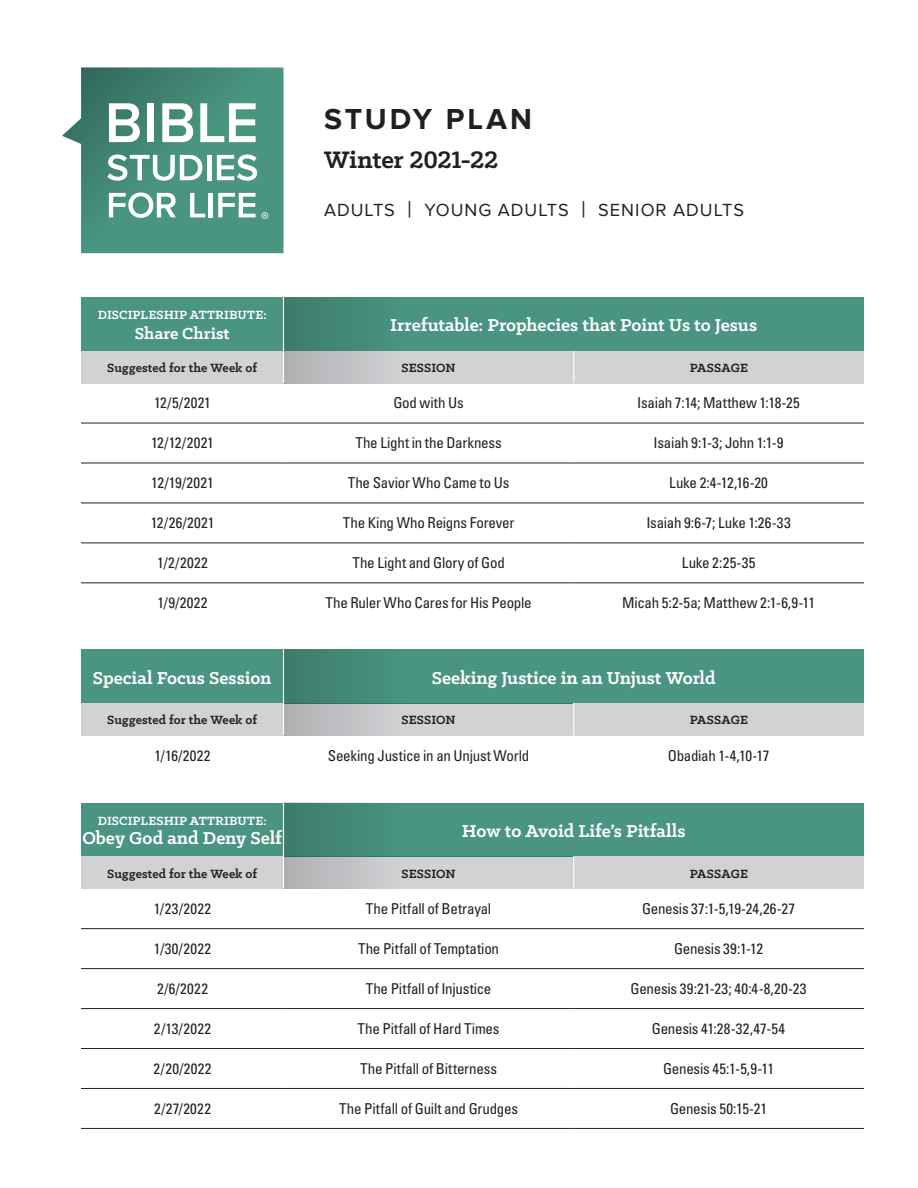
<style>
.page{position:relative;width:918px;height:1188px;background:#fff}
.page>*{position:absolute;margin:0;border:0;box-sizing:border-box;transform-origin:0 0}
.t1{font:700 30px "Proxima Nova";letter-spacing:.095em;color:#231f20}
.t2{font:700 27px "Klinic Slab";letter-spacing:-.01em;color:#231f20}
.DP_Sub_2{font:700 19.5px "Klinic Slab";color:#fff}
.t3{font:18.3px "Proxima Nova";letter-spacing:.055em;color:#231f20}
.DP_Sub_2-2{font:700 18px "Klinic Slab";color:#fff}
.DP_Body_3{font:condensed 15px "Univers LT Std";letter-spacing:-.015em;color:#231f20}
.DP_Sub_2-3{font:700 13.5px "Klinic Slab";letter-spacing:.005em;color:#231f20}
.DP_Sub_2-4{font:700 13.5px "Klinic Slab";letter-spacing:.005em;color:#fff}
.s1{font-size:23.25px}
</style>
<div class="page">
<svg style="left:62px;top:68px;width:222px;height:185px"></svg>
<div style="left:284px;top:297px;width:580px;height:54px;background:#49957f"></div>
<div style="left:284px;top:803px;width:580px;height:54px;background:#49957f"></div>
<div style="left:81px;top:297px;width:203px;height:54px;background:#49957f"></div>
<div style="left:81px;top:803px;width:203px;height:54px;background:#49957f"></div>
<div style="left:81px;top:351px;width:203px;height:32px;background:#d1d2d4"></div>
<div style="left:81px;top:857px;width:203px;height:32px;background:#d1d2d4"></div>
<div style="left:284px;top:351px;width:290px;height:32px;background:linear-gradient(to right,#babcbe,#d9dadc)"></div>
<div style="left:284px;top:857px;width:290px;height:32px;background:linear-gradient(to right,#babcbe,#d9dadc)"></div>
<div style="left:574px;top:351px;width:290px;height:32px;background:#d1d2d4"></div>
<div style="left:574px;top:857px;width:290px;height:32px;background:#d1d2d4"></div>
<hr style="left:81px;top:423px;width:203px;height:1px;background:#231f20">
<hr style="left:284px;top:423px;width:289px;height:1px;background:#231f20">
<hr style="left:573px;top:423px;width:291px;height:1px;background:#231f20">
<hr style="left:81px;top:463px;width:203px;height:1px;background:#231f20">
<hr style="left:284px;top:463px;width:289px;height:1px;background:#231f20">
<hr style="left:573px;top:463px;width:291px;height:1px;background:#231f20">
<hr style="left:81px;top:503px;width:203px;height:1px;background:#231f20">
<hr style="left:284px;top:503px;width:289px;height:1px;background:#231f20">
<hr style="left:573px;top:503px;width:291px;height:1px;background:#231f20">
<hr style="left:81px;top:543px;width:203px;height:1px;background:#231f20">
<hr style="left:284px;top:543px;width:289px;height:1px;background:#231f20">
<hr style="left:573px;top:543px;width:291px;height:1px;background:#231f20">
<hr style="left:81px;top:583px;width:203px;height:1px;background:#231f20">
<hr style="left:284px;top:583px;width:289px;height:1px;background:#231f20">
<hr style="left:573px;top:583px;width:291px;height:1px;background:#231f20">
<hr style="left:81px;top:928px;width:203px;height:1px;background:#231f20">
<hr style="left:284px;top:928px;width:289px;height:1px;background:#231f20">
<hr style="left:573px;top:928px;width:291px;height:1px;background:#231f20">
<hr style="left:81px;top:968px;width:203px;height:1px;background:#231f20">
<hr style="left:284px;top:968px;width:289px;height:1px;background:#231f20">
<hr style="left:573px;top:968px;width:291px;height:1px;background:#231f20">
<hr style="left:81px;top:1008px;width:203px;height:1px;background:#231f20">
<hr style="left:284px;top:1008px;width:289px;height:1px;background:#231f20">
<hr style="left:573px;top:1008px;width:291px;height:1px;background:#231f20">
<hr style="left:81px;top:1048px;width:203px;height:1px;background:#231f20">
<hr style="left:284px;top:1048px;width:289px;height:1px;background:#231f20">
<hr style="left:573px;top:1048px;width:291px;height:1px;background:#231f20">
<hr style="left:81px;top:1088px;width:203px;height:1px;background:#231f20">
<hr style="left:284px;top:1088px;width:289px;height:1px;background:#231f20">
<hr style="left:573px;top:1088px;width:291px;height:1px;background:#231f20">
<hr style="left:81px;top:1128px;width:203px;height:1px;background:#231f20">
<hr style="left:284px;top:1128px;width:289px;height:1px;background:#231f20">
<hr style="left:573px;top:1128px;width:291px;height:1px;background:#231f20">
<div style="left:284px;top:649px;width:580px;height:54px;background:#49957f"></div>
<div style="left:81px;top:649px;width:203px;height:54px;background:#49957f"></div>
<div style="left:81px;top:703px;width:203px;height:32px;background:#d1d2d4"></div>
<div style="left:284px;top:703px;width:290px;height:32px;background:linear-gradient(to right,#babcbe,#d9dadc)"></div>
<div style="left:574px;top:703px;width:290px;height:32px;background:#d1d2d4"></div>
<hr style="left:283px;top:649px;width:1px;height:86px;background:#fff">
<hr style="left:573px;top:703px;width:1px;height:32px;background:#fff">
<hr style="left:283px;top:297px;width:1px;height:86px;background:#fff">
<hr style="left:283px;top:803px;width:1px;height:86px;background:#fff">
<hr style="left:573px;top:351px;width:1px;height:32px;background:#fff">
<hr style="left:573px;top:857px;width:1px;height:32px;background:#fff">
<p class="DP_Sub_2-4" style="left:98px;top:306px;width:170px">DISCIPLESHIP ATTRIBUTE:</p>
<p class="DP_Sub_2-2" style="left:135px;top:321px;width:96px">Share Christ</p>
<p class="DP_Sub_2-3" style="left:107px;top:359px;width:151px">Suggested for the Week of</p>
<p class="t1" style="left:324px;top:101px;width:209px">STUDY PLAN</p>
<p class="t2" style="left:324px;top:142px;width:176px">Winter 2021-22</p>
<p class="t3" style="left:324px;top:199px;width:422px">ADULTS <span class="s1">|</span> YOUNG ADULTS <span class="s1">|</span> SENIOR ADULTS</p>
<p class="DP_Sub_2" style="left:390px;top:312px;width:368px">Irrefutable: Prophecies that Point Us to Jesus</p>
<p class="DP_Sub_2-3" style="left:402px;top:359px;width:56px">SESSION</p>
<p class="DP_Sub_2-3" style="left:690px;top:359px;width:60px">PASSAGE</p>
<p class="DP_Body_3" style="left:154px;top:394px;width:58px">12/5/2021</p>
<p class="DP_Body_3" style="left:393px;top:394px;width:72px">God with Us</p>
<p class="DP_Body_3" style="left:637px;top:394px;width:164px">Isaiah 7:14; Matthew 1:18-25</p>
<p class="DP_Body_3" style="left:151px;top:434px;width:64px">12/12/2021</p>
<p class="DP_Body_3" style="left:355px;top:434px;width:148px">The Light in the Darkness</p>
<p class="DP_Body_3" style="left:654px;top:434px;width:132px">Isaiah 9:1-3; John 1:1-9</p>
<p class="DP_Body_3" style="left:151px;top:474px;width:64px">12/19/2021</p>
<p class="DP_Body_3" style="left:348px;top:474px;width:163px">The Savior Who Came to Us</p>
<p class="DP_Body_3" style="left:669px;top:474px;width:100px">Luke 2:4-12,16-20</p>
<p class="DP_Body_3" style="left:151px;top:514px;width:65px">12/26/2021</p>
<p class="DP_Body_3" style="left:343px;top:514px;width:173px">The King Who Reigns Forever</p>
<p class="DP_Body_3" style="left:646px;top:514px;width:146px">Isaiah 9:6-7; Luke 1:26-33</p>
<p class="DP_Body_3" style="left:157px;top:553px;width:52px">1/2/2022</p>
<p class="DP_Body_3" style="left:352px;top:553px;width:154px">The Light and Glory of God</p>
<p class="DP_Body_3" style="left:682px;top:553px;width:75px">Luke 2:25-35</p>
<p class="DP_Body_3" style="left:158px;top:593px;width:52px">1/9/2022</p>
<p class="DP_Body_3" style="left:325px;top:593px;width:208px">The Ruler Who Cares for His People</p>
<p class="DP_Body_3" style="left:622px;top:593px;width:194px">Micah 5:2-5a; Matthew 2:1-6,9-11</p>
<p class="DP_Sub_2" style="left:93px;top:665px;width:180px">Special Focus Session</p>
<p class="DP_Sub_2-3" style="left:107px;top:711px;width:151px">Suggested for the Week of</p>
<p class="DP_Sub_2-3" style="left:402px;top:711px;width:56px">SESSION</p>
<p class="DP_Sub_2-3" style="left:690px;top:711px;width:60px">PASSAGE</p>
<p class="DP_Body_3" style="left:155px;top:746px;width:58px">1/16/2022</p>
<p class="DP_Body_3" style="left:328px;top:746px;width:203px">Seeking Justice in an Unjust World</p>
<p class="DP_Body_3" style="left:668px;top:746px;width:103px">Obadiah 1-4,10-17</p>
<p class="DP_Sub_2" style="left:432px;top:665px;width:285px">Seeking Justice in an Unjust World</p>
<p class="DP_Sub_2-4" style="left:98px;top:812px;width:170px">DISCIPLESHIP ATTRIBUTE:</p>
<p class="DP_Sub_2" style="left:82px;top:826px;width:201px">Obey God and Deny Self</p>
<p class="DP_Sub_2-3" style="left:107px;top:865px;width:151px">Suggested for the Week of</p>
<p class="DP_Sub_2" style="left:462px;top:818px;width:225px">How to Avoid Life’s Pitfalls</p>
<p class="DP_Sub_2-3" style="left:402px;top:865px;width:56px">SESSION</p>
<p class="DP_Sub_2-3" style="left:690px;top:865px;width:60px">PASSAGE</p>
<p class="DP_Body_3" style="left:154px;top:899px;width:59px">1/23/2022</p>
<p class="DP_Body_3" style="left:366px;top:899px;width:127px">The Pitfall of Betrayal</p>
<p class="DP_Body_3" style="left:642px;top:899px;width:155px">Genesis 37:1-5,19-24,26-27</p>
<p class="DP_Body_3" style="left:154px;top:939px;width:59px">1/30/2022</p>
<p class="DP_Body_3" style="left:358px;top:939px;width:143px">The Pitfall of Temptation</p>
<p class="DP_Body_3" style="left:674px;top:939px;width:91px">Genesis 39:1-12</p>
<p class="DP_Body_3" style="left:157px;top:979px;width:52px">2/6/2022</p>
<p class="DP_Body_3" style="left:366px;top:979px;width:127px">The Pitfall of Injustice</p>
<p class="DP_Body_3" style="left:631px;top:979px;width:177px">Genesis 39:21-23; 40:4-8,20-23</p>
<p class="DP_Body_3" style="left:154px;top:1019px;width:59px">2/13/2022</p>
<p class="DP_Body_3" style="left:358px;top:1019px;width:143px">The Pitfall of Hard Times</p>
<p class="DP_Body_3" style="left:652px;top:1019px;width:135px">Genesis 41:28-32,47-54</p>
<p class="DP_Body_3" style="left:154px;top:1059px;width:59px">2/20/2022</p>
<p class="DP_Body_3" style="left:360px;top:1059px;width:138px">The Pitfall of Bitterness</p>
<p class="DP_Body_3" style="left:663px;top:1059px;width:112px">Genesis 45:1-5,9-11</p>
<p class="DP_Body_3" style="left:154px;top:1099px;width:58px">2/27/2022</p>
<p class="DP_Body_3" style="left:339px;top:1099px;width:180px">The Pitfall of Guilt and Grudges</p>
<p class="DP_Body_3" style="left:670px;top:1099px;width:99px">Genesis 50:15-21</p>
</div>
